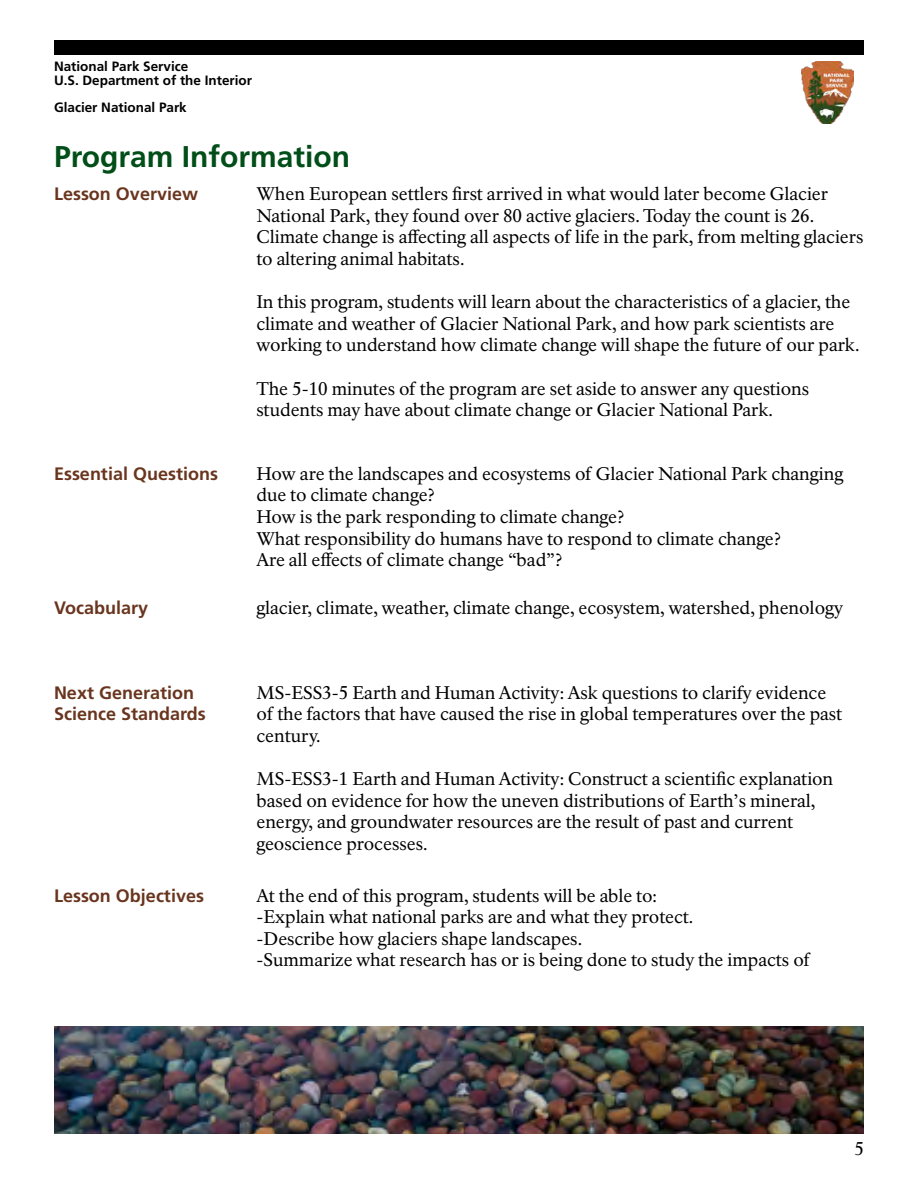
<style>
.page{position:relative;width:918px;height:1188px;background:#fff}
.page>*{position:absolute;margin:0;border:0;box-sizing:border-box;transform-origin:0 0}
.Section_Header{font:700 30px "Frutiger LT Std";color:#014e19}
.t1{font:18px/21.6px "NPS Rawlinson OT";letter-spacing:-.005em;color:#000}
.Sidebar__Body_Header{font:700 18px/21.6px "Frutiger LT Std";color:#69351e}
.t2{font:700 13.5px/13.5px "Frutiger LT Std";color:#000}
</style>
<div class="page">
<div style="left:54px;top:40px;width:810px;height:16px;background:#000"></div>
<img style="left:802px;top:61px;width:52px;height:62px">
<img style="left:54px;top:1026px;width:810px;height:108px">
<p class="t2" style="left:54px;top:60px;width:200px">National Park Service<br>U.S. Department of the Interior</p>
<p class="t2" style="left:54px;top:100px;width:134px">Glacier National Park</p>
<p class="Section_Header" style="left:54px;top:138px;width:298px">Program Information</p>
<p class="Sidebar__Body_Header" style="left:54px;top:183px;width:146px">Lesson Overview</p>
<p class="t1" style="left:256px;top:183px;width:609px">When European settlers first arrived in what would later become Glacier National Park, they found over 80 active glaciers. Today the count is 26.<br>Climate change is affecting all aspects of life in the park, from melting glaciers to altering animal habitats.</p>
<p class="t1" style="left:256px;top:291px;width:605px">In this program, students will learn about the characteristics of a glacier, the climate and weather of Glacier National Park, and how park scientists are working to understand how climate change will shape the future of our park.</p>
<p class="t1" style="left:256px;top:378px;width:554px">The 5-10 minutes of the program are set aside to answer any questions students may have about climate change or Glacier National Park.</p>
<p class="Sidebar__Body_Header" style="left:54px;top:463px;width:166px">Essential Questions</p>
<p class="t1" style="left:256px;top:463px;width:588px">How are the landscapes and ecosystems of Glacier National Park changing due to climate change?</p>
<p class="t1" style="left:256px;top:506px;width:369px">How is the park responding to climate change?</p>
<p class="t1" style="left:256px;top:528px;width:526px">What responsibility do humans have to respond to climate change?</p>
<p class="t1" style="left:256px;top:549px;width:307px">Are all effects of climate change “bad”?</p>
<p class="Sidebar__Body_Header" style="left:54px;top:597px;width:96px">Vocabulary</p>
<p class="t1" style="left:256px;top:597px;width:588px">glacier, climate, weather, climate change, ecosystem, watershed, phenology</p>
<p class="Sidebar__Body_Header" style="left:54px;top:682px;width:153px">Next Generation<br>Science Standards</p>
<p class="t1" style="left:256px;top:682px;width:587px">MS-ESS3-5 Earth and Human Activity: Ask questions to clarify evidence of the factors that have caused the rise in global temperatures over the past century.</p>
<p class="t1" style="left:256px;top:768px;width:578px">MS-ESS3-1 Earth and Human Activity: Construct a scientific explanation based on evidence for how the uneven distributions of Earth’s mineral, energy, and groundwater resources are the result of past and current geoscience processes.</p>
<p class="Sidebar__Body_Header" style="left:54px;top:885px;width:152px">Lesson Objectives</p>
<p class="t1" style="left:256px;top:885px;width:402px">At the end of this program, students will be able to:</p>
<p class="t1" style="left:256px;top:906px;width:438px">-Explain what national parks are and what they protect.</p>
<p class="t1" style="left:256px;top:928px;width:327px">-Describe how glaciers shape landscapes.</p>
<p class="t1" style="left:256px;top:949px;width:555px">-Summarize what research has or is being done to study the impacts of</p>
<p class="t1" style="left:854px;top:1138px;width:11px">5</p>
</div>
